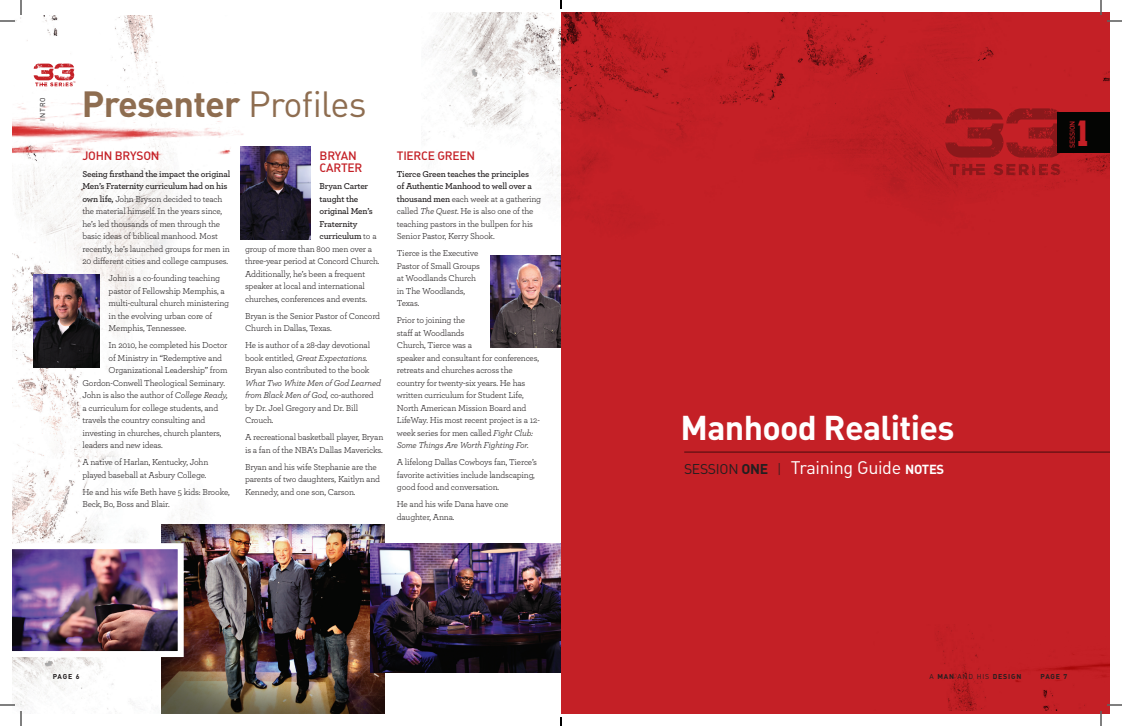
<style>
.page{position:relative;width:1122px;height:726px;background:#fff}
.page>*{position:absolute;margin:0;border:0;box-sizing:border-box;transform-origin:0 0}
.t1{font:36px "DIN Bold Alternate";color:#8e6d50}
.t2{font:35.4px "American Captain";color:#c42026}
.t3{font:34px "DIN Bold Alternate";color:#fff}
.t4{font:18px "DIN Regular Alternate";letter-spacing:-.025em;color:#fff}
.t5{font:12px/12.5px "DIN Medium Alternate";letter-spacing:-.02em;color:#c42026}
.t6{font:9px/12.5px "Archer";letter-spacing:-.02em;color:#231f20}
.t7{font:italic 9px/12.5px "Archer";letter-spacing:-.02em;color:#231f20}
.t8{font:600 9px "Archer";letter-spacing:-.02em;color:#231f20}
.t9{font:7px "DIN Bold Alternate";letter-spacing:.12em;color:#231f20}
.t10{font:7px "DIN Medium Alternate";letter-spacing:-.03em;color:#c42026}
.t11{font:7px "DIN Regular Alternate";color:#231f20}
.t12{font:700 7px "DIN";color:#231f20}
.s1{font-family:"DIN Regular Alternate"}
.s2{font-weight:600}
.s3{font-style:italic}
.s4{font-weight:400}
.s5{font-style:normal}
.s6{font-size:14px;color:#231f20}
.s7{font-family:"DIN Bold Alternate";font-size:14px;color:#231f20}
.s8{font-family:"DIN Light Alternate";font-size:14px;color:#231f20}
.s9{font-family:"DIN Bold Alternate";font-size:13px}
.s10{color:#c42026}
.s11{font-family:"DIN";font-weight:700}
</style>
<div class="page">
<img style="left:424px;top:12px;width:137px;height:189px">
<img style="left:12px;top:15px;width:190px;height:697px">
<div style="left:561px;top:12px;width:549px;height:702px;background:#c42026"></div>
<img style="left:12px;top:68px;width:238px;height:104px">
<img style="left:34px;top:274px;width:66px;height:93px">
<img style="left:491px;top:255px;width:70px;height:93px">
<img style="left:241px;top:147px;width:70px;height:93px">
<svg style="left:945px;top:108px;width:119px;height:67px"></svg>
<div style="left:1058px;top:113px;width:52px;height:40px;background:#040503"></div>
<svg style="left:34px;top:64px;width:41px;height:22px"></svg>
<hr style="left:684px;top:452px;width:426px;height:1px;background:#231f20">
<img style="left:161px;top:524px;width:223px;height:190px">
<img style="left:371px;top:543px;width:190px;height:130px">
<img style="left:12px;top:543px;width:172px;height:114px">
<svg style="left:0;top:0;width:22px;height:22px"></svg>
<svg style="left:0;top:704px;width:22px;height:22px"></svg>
<svg style="left:1100px;top:0;width:22px;height:22px"></svg>
<svg style="left:1100px;top:704px;width:22px;height:22px"></svg>
<svg style="left:560px;top:0;width:2px;height:9px"></svg>
<svg style="left:560px;top:717px;width:2px;height:9px"></svg>
<p class="t11" style="left:38px;top:121px;width:24px;rotate:-90deg">intro</p>
<h1 class="t1" style="left:82px;top:80px;width:286px">Presenter <span class="s1">Profiles</span></h1>
<h3 class="t5" style="left:82px;top:149px;width:15px">JOHN</h3>
<h3 class="t5" style="left:115px;top:149px;width:24px">BRYSON</h3>
<p class="t6" style="left:82px;top:167px;width:149px"><span class="s2">Seeing firsthand the impact the original Men’s Fraternity curriculum had on his own life,</span> John Bryson decided to teach the material himself. In the years since, he’s led thousands of men through the basic ideas of biblical manhood. Most recently, he’s launched groups for men in 20 different cities and college campuses.</p>
<p class="t6" style="left:109px;top:272px;width:122px">John is a co-founding teaching pastor of Fellowship Memphis, a multi-cultural church ministering in the evolving urban core of<br>Memphis, Tennessee.</p>
<p class="t6" style="left:109px;top:339px;width:120px">In 2010, he completed his Doctor</p>
<p class="t6" style="left:109px;top:351px;width:115px">of Ministry in “Redemptive and</p>
<p class="t6" style="left:109px;top:364px;width:120px">Organizational Leadership” from</p>
<p class="t6" style="left:82px;top:376px;width:144px">Gordon-Conwell Theological Seminary.</p>
<p class="t6" style="left:82px;top:389px;width:147px">John is also the author of <span class="s3">College Ready,</span></p>
<p class="t6" style="left:82px;top:401px;width:137px">a curriculum for college students, and</p>
<p class="t6" style="left:82px;top:414px;width:125px">travels the country consulting and</p>
<p class="t6" style="left:82px;top:426px;width:141px">investing in churches, church planters,</p>
<p class="t6" style="left:82px;top:439px;width:82px">leaders and new ideas.</p>
<p class="t6" style="left:82px;top:456px;width:128px">A native of Harlan, Kentucky, John played baseball at Asbury College.</p>
<p class="t6" style="left:82px;top:485px;width:149px">He and his wife Beth have 5 kids: Brooke,<br>Beck, Bo, Boss and Blair.</p>
<h3 class="t5" style="left:320px;top:149px;width:44px">BRYAN<br>CARTER</h3>
<p class="t8" style="left:320px;top:180px;width:50px">Bryan Carter</p>
<p class="t8" style="left:320px;top:192px;width:40px">taught the</p>
<p class="t8" style="left:320px;top:205px;width:55px">original Men’s</p>
<p class="t8" style="left:320px;top:217px;width:39px">Fraternity</p>
<p class="t8" style="left:320px;top:230px;width:59px">curriculum <span class="s4">to a</span></p>
<p class="t6" style="left:245px;top:242px;width:129px">group of more than 800 men over a</p>
<p class="t6" style="left:245px;top:255px;width:136px">three-year period at Concord Church.</p>
<p class="t6" style="left:245px;top:267px;width:122px">Additionally, he’s been a frequent</p>
<p class="t6" style="left:245px;top:280px;width:121px">speaker at local and international</p>
<p class="t6" style="left:245px;top:292px;width:124px">churches, conferences and events.</p>
<p class="t6" style="left:245px;top:309px;width:137px">Bryan is the Senior Pastor of Concord<br>Church in Dallas, Texas.</p>
<p class="t6" style="left:245px;top:339px;width:127px">He is author of a 28-day devotional book entitled, <span class="s3">Great Expectations.<br></span>Bryan also contributed to the book</p>
<p class="t7" style="left:245px;top:376px;width:138px">What Two White Men of God Learned from Black Men of God, <span class="s5">co-authored by Dr. Joel Gregory and Dr. Bill<br>Crouch.</span></p>
<p class="t6" style="left:245px;top:431px;width:140px">A recreational basketball player, Bryan is a fan of the NBA’s Dallas Mavericks.</p>
<p class="t6" style="left:245px;top:460px;width:136px">Bryan and his wife Stephanie are the parents of two daughters, Kaitlyn and<br>Kennedy, and one son, Carson.</p>
<h3 class="t5" style="left:397px;top:149px;width:64px">TIERCE GREEN</h3>
<p class="t6" style="left:397px;top:167px;width:146px"><span class="s2">Tierce Green teaches the principles<br>of Authentic Manhood to well over a thousand men</span> each week at a gathering called <span class="s3">The Quest</span>. He is also one of the teaching pastors in the bullpen for his Senior Pastor, Kerry Shook.</p>
<p class="t6" style="left:397px;top:247px;width:85px">Tierce is the Executive<br>Pastor of Small Groups at Woodlands Church in The Woodlands,<br>Texas.</p>
<p class="t6" style="left:397px;top:314px;width:144px">Prior to joining the<br>staff at Woodlands<br>Church, Tierce was a<br>speaker and consultant for conferences, retreats and churches across the country for twenty-six years. He has written curriculum for Student Life,<br>North American Mission Board and<br>LifeWay. His most recent project is a 12- week series for men called <span class="s3">Fight Club:<br>Some Things Are Worth Fighting For.</span></p>
<p class="t6" style="left:397px;top:456px;width:142px">A lifelong Dallas Cowboys fan, Tierce’s favorite activities include landscaping, good food and conversation.</p>
<p class="t6" style="left:397px;top:498px;width:113px">He and his wife Dana have one daughter, Anna.</p>
<h3 class="t3" style="left:681px;top:406px;width:275px">Manhood Realities</h3>
<h3 class="t4" style="left:684px;top:456px;width:262px"><span class="s6">Session</span> <span class="s7">One</span> <span class="s8">|</span> Training Guide <span class="s9">notes</span></h3>
<p class="t10" style="left:1068px;top:148px;width:28px;rotate:-90deg">session</p>
<h2 class="t2" style="left:1077px;top:121px;width:12px">1</h2>
<p class="t12" style="left:53px;top:671px;width:28px">PAGE 6</p>
<p class="t9" style="left:930px;top:671px;width:139px"><span class="s1">a</span> man <span class="s1">and his</span> design <span class="s10">|</span> <span class="s11">PAGE 7</span></p>
</div>
